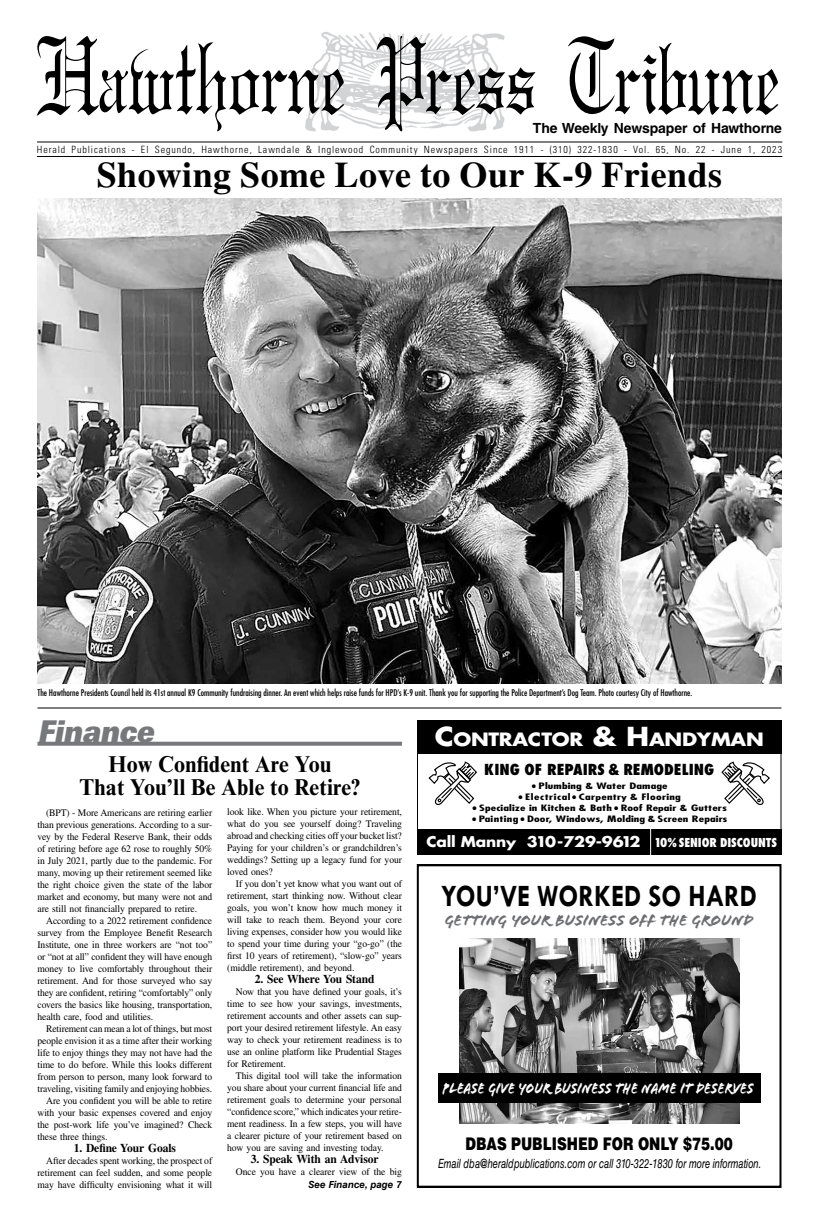
<style>
.page{position:relative;width:819px;height:1224px;background:#fff}
.page>*{position:absolute;margin:0;border:0;box-sizing:border-box;transform-origin:0 0}
.t1{font:100px "Gregorian";letter-spacing:-.01em;color:#000;scale:.78 1}
.t2{font:700 36px "Times LT Std";letter-spacing:.01em;color:#000}
.t3{font:700 31.4px "Tw Cen";color:#000;scale:.86 1}
.t4{font:italic 30px "Univers LT Std X Black Ex";color:#77787b;scale:.7 1}
.t5{font:700 23px/23px "Times New Roman MT Std";letter-spacing:.01em;color:#000;text-align:center;scale:.96 1}
.t6{font:700 17.9px "Futura Std";letter-spacing:-.015em;color:#fff;scale:1.13 1}
.t7{font:900 17.4px "Helvetica LT Std";color:#000;scale:.77 1}
.t8{font:16.3px "Flood Std";color:#fff;scale:.79 1}
.t9{font:16.3px "Flood Std";color:#6d6e71;scale:.96 1}
.t10{font:800 condensed 14.8px "Futura Std";color:#000;scale:1.07 1}
.t11{font:700 14.4px "Futura Std";letter-spacing:-.01em;color:#fff;scale:1.07 1}
.t12{font:700 14px "Helvetica LT Std";letter-spacing:-.01em;color:#000}
.t13{font:italic 12.8px "Helvetica LT Std";color:#000;scale:.73 1}
.t14{font:700 12px "Times LT Std";letter-spacing:-.005em;color:#000;scale:.96 1}
.t15{font:800 condensed 12px "Futura Std";letter-spacing:-.01em;color:#fff}
.t16{font:10px/12px "Times LT Std";letter-spacing:-.005em;color:#000;text-align:justify;scale:.96 1}
.t17{font:300 condensed 10px "Univers LT Std";letter-spacing:.09em;color:#000}
.t18{font:italic 700 9.8px "Helvetica LT Std";color:#000}
.t19{font:condensed 9px "Futura Std";color:#000}
.t20{font:700 condensed 8.6px "Futura Std";letter-spacing:.01em;color:#000;scale:1.52 1}
.s1{font-size:25.5px}
.s2{font-weight:300;font-stretch:normal;font-size:10px}
.s3{font-size:7.7px}
.s4{font-size:7.8px}
.s5{font-size:12.8px}
</style>
<div class="page">
<div style="left:417px;top:829px;width:365px;height:26px;background:#000"></div>
<svg style="left:650px;top:829px;width:1px;height:26px"></svg>
<svg style="left:428px;top:761px;width:49px;height:44px"></svg>
<svg style="left:721px;top:761px;width:49px;height:44px"></svg>
<div style="left:417px;top:720px;width:365px;height:34px;background:#000"></div>
<img style="left:37px;top:198px;width:745px;height:486px">
<div style="left:417px;top:864px;width:365px;height:324px;border:2px solid #000"></div>
<img style="left:459px;top:939px;width:280px;height:184px">
<div style="left:438px;top:1073px;width:322px;height:29px;background:#000"></div>
<svg style="left:38px;top:742px;width:364px;height:4px"></svg>
<hr style="left:37px;top:708px;width:745px;height:1px;background:#000">
<img style="left:305px;top:32px;width:200px;height:100px">
<hr style="left:37px;top:141px;width:745px;height:1px;background:#000">
<hr style="left:37px;top:156px;width:745px;height:1px;background:#000">
<h1 class="t1" style="left:36px;top:22px;width:956px">Hawthorne Press Tribune</h1>
<p class="t17" style="left:37px;top:143px;width:747px">Herald Publications - El Segundo, Hawthorne, Lawndale &amp; Inglewood Community Newspapers Since 1911 - (310) 322-1830 - Vol. 65, No. 22 - June 1, 2023</p>
<h3 class="t12" style="left:533px;top:119px;width:251px">The Weekly Newspaper of Hawthorne</h3>
<h2 class="t2" style="left:97px;top:153px;width:627px">Showing Some Love to Our K-9 Friends</h2>
<p class="t19" style="left:37px;top:687px;width:656px">The Hawthorne Presidents Council held its 41st annual K9 Community fundraising dinner. An event which helps raise funds for HPD’s K-9 unit. Thank you for supporting the Police Department’s Dog Team. Photo courtesy City of Hawthorne.</p>
<h3 class="t4" style="left:38px;top:713px;width:176px">Finance</h3>
<h3 class="t5" style="left:79px;top:753px;width:294px">How Confident Are You<br>That You’ll Be Able to Retire?</h3>
<p class="t16" style="left:37px;top:807px;width:184px;text-indent:9px">(BPT) - More Americans are retiring earlier than previous generations. According to a sur&shy;vey by the Federal Reserve Bank, their odds of retiring before age 62 rose to roughly 50% in July 2021, partly due to the pandemic. For many, moving up their retirement seemed like the right choice given the state of the labor market and economy, but many were not and are still not financially prepared to retire.</p>
<p class="t16" style="left:37px;top:915px;width:184px;text-indent:9px">According to a 2022 retirement confidence survey from the Employee Benefit Research Institute, one in three workers are “not too” or “not at all” confident they will have enough money to live comfortably throughout their retirement. And for those surveyed who say they are confident, retiring “comfortably” only covers the basics like housing, transportation, health care, food and utilities.</p>
<p class="t16" style="left:46px;top:1023px;width:175px">Retirement can mean a lot of things, but most</p>
<p class="t16" style="left:37px;top:1035px;width:184px">people envision it as a time after their working</p>
<p class="t16" style="left:37px;top:1047px;width:184px">life to enjoy things they may not have had the</p>
<p class="t16" style="left:37px;top:1059px;width:184px">time to do before. While this looks different</p>
<p class="t16" style="left:37px;top:1071px;width:184px">from person to person, many look forward to</p>
<p class="t16" style="left:37px;top:1083px;width:183px">traveling, visiting family and enjoying hobbies.</p>
<p class="t16" style="left:46px;top:1095px;width:175px">Are you confident you will be able to retire</p>
<p class="t16" style="left:37px;top:1107px;width:184px">with your basic expenses covered and enjoy</p>
<p class="t16" style="left:37px;top:1119px;width:184px">the post-work life you’ve imagined? Check</p>
<p class="t16" style="left:37px;top:1131px;width:75px">these three things.</p>
<p class="t14" style="left:74px;top:1141px;width:108px">1. Define Your Goals</p>
<p class="t16" style="left:37px;top:1155px;width:184px;text-indent:9px">After decades spent working, the prospect of retirement can feel sudden, and some people may have difficulty envisioning what it will</p>
<p class="t16" style="left:227px;top:806px;width:184px">look like. When you picture your retirement, what do you see yourself doing? Traveling abroad and checking cities off your bucket list?<br>Paying for your children’s or grandchildren’s weddings? Setting up a legacy fund for your loved ones?</p>
<p class="t16" style="left:227px;top:878px;width:184px;text-indent:9px">If you don’t yet know what you want out of retirement, start thinking now. Without clear goals, you won’t know how much money it will take to reach them. Beyond your core living expenses, consider how you would like to spend your time during your “go-go” (the first 10 years of retirement), “slow-go” years (middle retirement), and beyond.</p>
<p class="t14" style="left:255px;top:972px;width:126px">2. See Where You Stand</p>
<p class="t16" style="left:227px;top:986px;width:184px;text-indent:9px">Now that you have defined your goals, it’s time to see how your savings, investments, retirement accounts and other assets can sup&shy;port your desired retirement lifestyle. An easy way to check your retirement readiness is to use an online platform like Prudential Stages for Retirement.</p>
<p class="t16" style="left:227px;top:1070px;width:184px;text-indent:9px">This digital tool will take the information you share about your current financial life and retirement goals to determine your personal “confidence score,” which indicates your retire&shy;ment readiness. In a few steps, you will have a clearer picture of your retirement based on how you are saving and investing today.</p>
<p class="t14" style="left:251px;top:1152px;width:135px">3. Speak With an Advisor</p>
<p class="t16" style="left:236px;top:1166px;width:175px">Once you have a clearer view of the big</p>
<p class="t18" style="left:309px;top:1178px;width:95px">See Finance, page 7</p>
<h3 class="t6" style="left:435px;top:728px;width:293px"><span class="s1">C</span>ONTRACTOR <span class="s1">&amp; H</span>ANDYMAN</h3>
<h3 class="t10" style="left:484px;top:761px;width:216px">KING OF REPAIRS &amp; REMODELING</h3>
<p class="t20" style="left:531px;top:781px;width:92px"><span class="s2">•</span> Plumbing &amp; Water Damage</p>
<p class="t20" style="left:518px;top:792px;width:109px"><span class="s2">•</span> Electrical<span class="s2">•</span> Car<span class="s3">p</span>entr<span class="s4">y</span> &amp; Flooring</p>
<p class="t20" style="left:471px;top:803px;width:170px"><span class="s2">•</span> Specialize in Kitchen &amp; Bath <span class="s2">•</span> Roof Re<span class="s4">p</span>air &amp; Gutters</p>
<p class="t20" style="left:471px;top:814px;width:170px"><span class="s2">•</span> Painting<span class="s2">•</span> Door, Windows, Molding &amp; Screen Repairs</p>
<h3 class="t11" style="left:427px;top:832px;width:201px">Call Mann<span class="s5">y</span> 310-729-9612</h3>
<p class="t15" style="left:654px;top:835px;width:124px">10% SENIOR DISCOUNTS</p>
<h3 class="t3" style="left:441px;top:877px;width:369px">YOU’VE WORKED SO HARD</h3>
<h3 class="t9" style="left:445px;top:910px;width:323px">getting your business off the ground</h3>
<h3 class="t8" style="left:443px;top:1079px;width:395px">Please give your business the name it deserves</h3>
<h3 class="t7" style="left:466px;top:1133px;width:349px">DBAS PUBLISHED FOR ONLY $75.00</h3>
<p class="t13" style="left:438px;top:1157px;width:444px">Email dba@heraldpublications.com or call 310-322-1830 for more information.</p>
</div>
